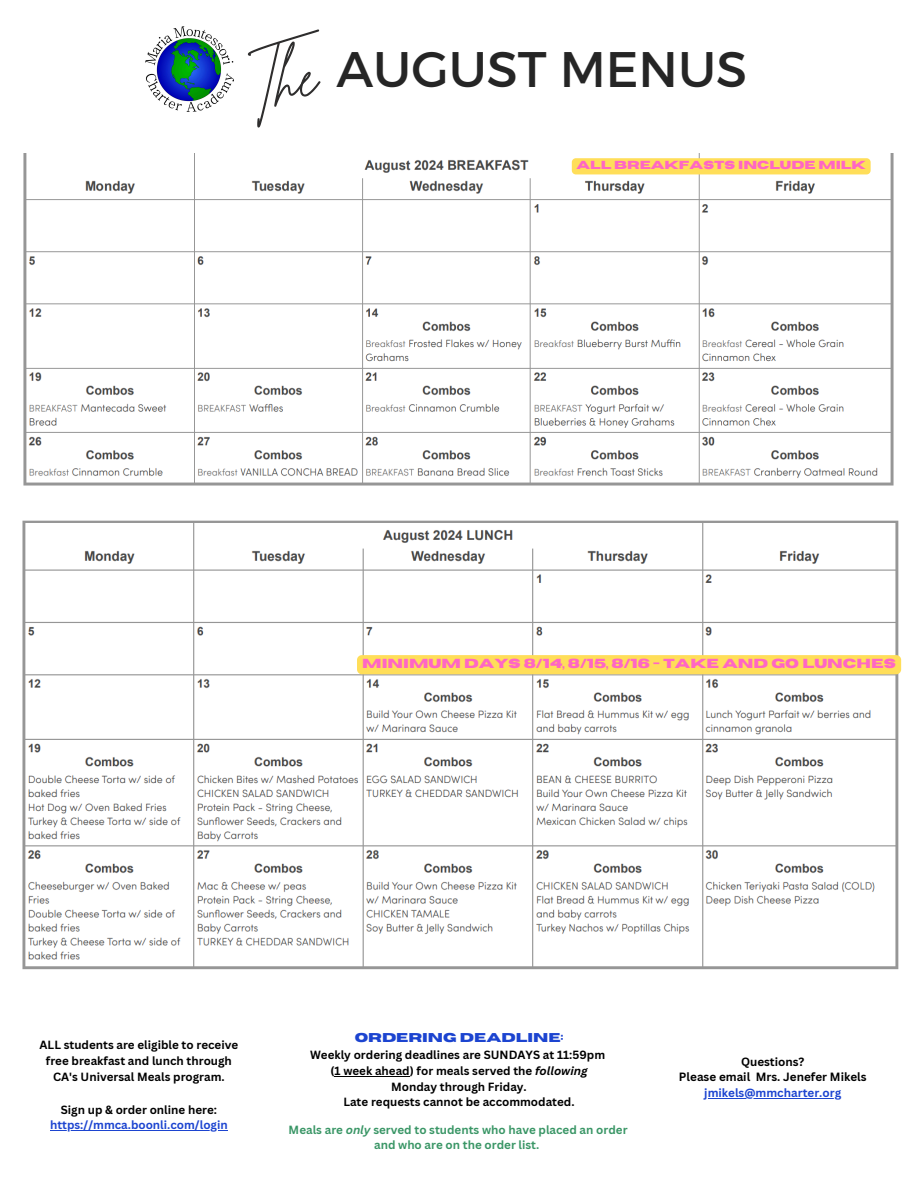
<style>
.page{position:relative;width:918px;height:1188px;background:#fff}
.page>*{position:absolute;margin:0;border:0;box-sizing:border-box;transform-origin:0 0}
.t1{font:54.9px "Brittany Signature";color:#2e2d2d}
.t2{font:49.95px "Montserrat";color:#252525}
.t3{font:700 13.05px "Horizon";color:#ff66c4}
.t4{font:700 12.75px "Horizon";color:#1c44d0}
.t5{font:700 11.7px "Canva Sans";color:#000}
.t6{font:700 11.7px "Canva Sans";color:#1c44d0}
.t7{font:700 11.55px/15.6px "Canva Sans";color:#000;text-align:center}
.t8{font:700 11.55px/15.6px "Canva Sans";color:#3a9666;text-align:center}
.t9{font:700 11.55px "Canva Sans";color:#1c44d0}
.t10{font:700 11.55px "Horizon";color:#ff66c4}
.s1{font-style:italic}
</style>
<div class="page">
<img style="left:145px;top:27px;width:88px;height:84px">
<img style="left:23px;top:153px;width:871px;height:333px">
<img style="left:22px;top:520px;width:880px;height:450px">
<hr style="left:335px;top:1076px;width:75px;height:1px;background:#000">
<hr style="left:704px;top:1098px;width:137px;height:1px;background:#1c44d0">
<hr style="left:50px;top:1130px;width:178px;height:1px;background:#1c44d0">
<div style="left:357px;top:655px;width:544px;height:19px;background:#ffde59;border-radius:5px"></div>
<div style="left:572px;top:158px;width:299px;height:16px;background:#ffde59;border-radius:4px"></div>
<p class="t1" style="left:248px;top:41px;width:73px">Th e</p>
<h4 class="t2" style="left:336px;top:36px;width:413px">AUGUST MENUS</h4>
<p class="t10" style="left:576px;top:160px;width:291px">ALL BREAKFASTS INCLUDE MILK</p>
<p class="t3" style="left:362px;top:657px;width:535px">MINIMUM DAYS 8/14, 8/15, 8/16 - TAKE AND GO LUNCHES</p>
<p class="t7" style="left:40px;top:1037px;width:200px">ALL students are eligible to receive free breakfast and lunch through<br>CA's Universal Meals program.</p>
<p class="t7" style="left:61px;top:1101px;width:158px">Sign up &amp; order online here:</p>
<p class="t9" style="left:50px;top:1117px;width:179px">https://mmca.boonli.com/login</p>
<p class="t4" style="left:355px;top:1031px;width:210px">ORDERING DEADLINE:</p>
<h3 class="t7" style="left:310px;top:1047px;width:297px">Weekly ordering deadlines are SUNDAYS at 11:59pm</h3>
<p class="t7" style="left:330px;top:1063px;width:259px">(1 week ahead) for meals served the <span class="s1">following</span></p>
<p class="t7" style="left:391px;top:1078px;width:137px">Monday through Friday.</p>
<p class="t7" style="left:343px;top:1094px;width:233px">Late requests cannot be accommodated.</p>
<p class="t8" style="left:289px;top:1121px;width:340px">Meals are <span class="s1">only</span> served to students who have placed an order and who are on the order list.</p>
<p class="t5" style="left:741px;top:1053px;width:65px">Questions?</p>
<p class="t5" style="left:679px;top:1069px;width:189px">Please email Mrs. Jenefer Mikels</p>
<p class="t6" style="left:704px;top:1084px;width:138px">jmikels@mmcharter.org</p>
</div>
